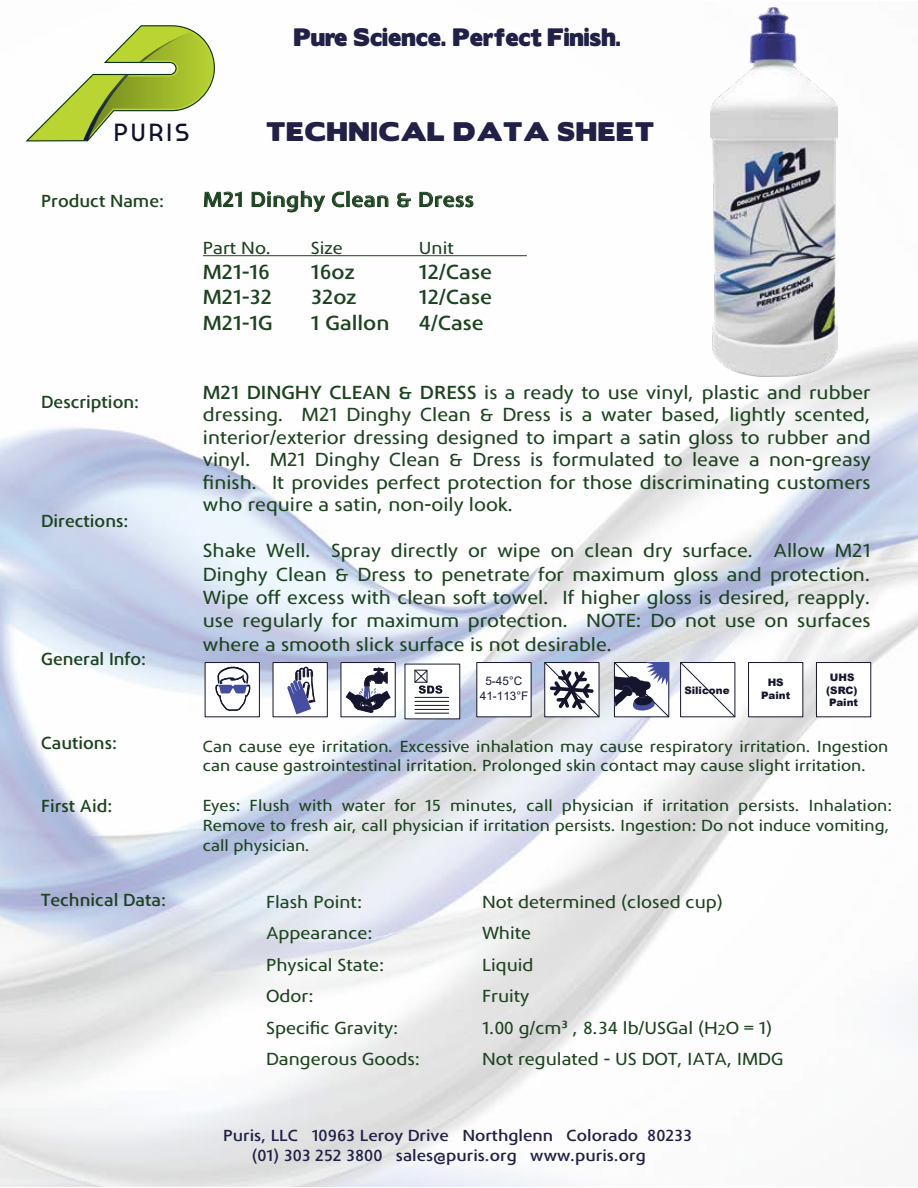
<style>
.page{position:relative;width:918px;height:1188px;background:#fff}
.page>*{position:absolute;margin:0;border:0;box-sizing:border-box;transform-origin:0 0}
.t1{font:24.75px "Cassannet";letter-spacing:.1em;color:#11112c}
.t2{font:24px "Boris Black Bloxx";letter-spacing:.05em;color:#212147}
.t3{font:22.5px "Boris Black Bloxx";color:#212147}
.t4{font:500 21px "Phoenica STD";color:#1d4320;scale:1.1 1}
.t5{font:500 21px "Phoenica STD";letter-spacing:.025em;color:#1d4320;scale:1.1 1}
.t6{font:19.5px/22.5px "Phoenica STD";color:#1d4320;text-align:justify;scale:1.1 1}
.t7{font:18px "Phoenica STD";color:#1d4320;scale:1.1 1}
.t8{font:500 18px "Phoenica STD";color:#1d4320;scale:1.05 1}
.t9{font:16.5px/19.8px "Phoenica STD";color:#1d4320;scale:1.1 1}
.t10{font:500 16.5px/19.8px "Phoenica STD";color:#212147;scale:1.1 1}
.t11{font:11.85px/14.1px "Arial";color:#191c32;text-align:center}
.t12{font:900 10.35px/12.3px "Arial";color:#15162d;text-align:center}
.s1{font-weight:500}
</style>
<div class="page">
<img style="left:0;top:7px;width:918px;height:1179px">
<div style="left:205px;top:662px;width:55px;height:55px;background:#fff;border:1px solid #15162d"></div>
<svg style="left:216px;top:667px;width:34px;height:44px"></svg>
<div style="left:273px;top:662px;width:55px;height:55px;background:#fff;border:1px solid #15162d"></div>
<svg style="left:287px;top:667px;width:28px;height:47px"></svg>
<div style="left:341px;top:662px;width:55px;height:55px;background:#fff;border:1px solid #15162d"></div>
<svg style="left:346px;top:667px;width:45px;height:46px"></svg>
<svg style="left:544px;top:661px;width:56px;height:57px"></svg>
<svg style="left:679px;top:661px;width:57px;height:57px"></svg>
<div style="left:476px;top:662px;width:56px;height:55px;background:#fff;border:1px solid #15162d"></div>
<svg style="left:613px;top:661px;width:57px;height:57px"></svg>
<div style="left:748px;top:662px;width:55px;height:55px;background:#fff;border:1px solid #15162d"></div>
<div style="left:816px;top:662px;width:55px;height:55px;background:#fff;border:1px solid #15162d"></div>
<div style="left:405px;top:664px;width:55px;height:55px;background:#fff"></div>
<hr style="left:415px;top:697px;width:34px;height:1px;background:#15182c">
<hr style="left:415px;top:701px;width:34px;height:1px;background:#15182c">
<hr style="left:415px;top:705px;width:34px;height:1px;background:#15182c">
<hr style="left:415px;top:709px;width:34px;height:1px;background:#15182c">
<hr style="left:415px;top:713px;width:34px;height:1px;background:#15182c">
<svg style="left:414px;top:669px;width:28px;height:25px"></svg>
<svg style="left:26px;top:25px;width:189px;height:116px"></svg>
<svg style="left:83px;top:32px;width:107px;height:108px"></svg>
<hr style="left:203px;top:255px;width:324px;height:1px;background:#1d4320">
<svg style="left:204px;top:191px;width:38px;height:16px"></svg>
<svg style="left:251px;top:191px;width:75px;height:22px"></svg>
<svg style="left:332px;top:191px;width:13px;height:17px"></svg>
<div style="left:346px;top:191px;width:4px;height:16px;border:1px solid #1d4320"></div>
<svg style="left:352px;top:195px;width:37px;height:13px"></svg>
<svg style="left:397px;top:192px;width:14px;height:16px"></svg>
<svg style="left:419px;top:192px;width:55px;height:16px"></svg>
<img style="left:711px;top:8px;width:126px;height:369px">
<p class="t3" style="left:294px;top:20px;width:329px">Pure Science. Perfect Finish.</p>
<p class="t1" style="left:114px;top:118px;width:77px">PURIS</p>
<p class="t2" style="left:266px;top:114px;width:389px">TECHNICAL DATA SHEET</p>
<p class="t8" style="left:41px;top:191px;width:119px">Product Name:</p>
<p class="t5" style="left:203px;top:189px;width:248px">M21 Dinghy Clean &amp; Dress</p>
<p class="t8" style="left:41px;top:393px;width:95px">Description:</p>
<p class="t8" style="left:41px;top:511px;width:85px">Directions:</p>
<p class="t8" style="left:41px;top:650px;width:102px">General Info:</p>
<p class="t8" style="left:41px;top:734px;width:74px">Cautions:</p>
<p class="t8" style="left:41px;top:797px;width:70px">First Aid:</p>
<p class="t8" style="left:41px;top:891px;width:120px">Technical Data:</p>
<p class="t7" style="left:203px;top:239px;width:64px">Part No.</p>
<p class="t7" style="left:311px;top:239px;width:31px">Size</p>
<p class="t7" style="left:419px;top:239px;width:33px">Unit</p>
<p class="t4" style="left:203px;top:261px;width:63px">M21-16</p>
<p class="t4" style="left:311px;top:261px;width:41px">16oz</p>
<p class="t4" style="left:419px;top:261px;width:68px">12/Case</p>
<p class="t4" style="left:203px;top:286px;width:64px">M21-32</p>
<p class="t4" style="left:311px;top:286px;width:43px">32oz</p>
<p class="t4" style="left:419px;top:286px;width:68px">12/Case</p>
<p class="t4" style="left:203px;top:312px;width:65px">M21-1G</p>
<p class="t4" style="left:311px;top:312px;width:73px">1 Gallon</p>
<p class="t4" style="left:419px;top:312px;width:61px">4/Case</p>
<p class="t6" style="left:203px;top:382px;width:609px"><span class="s1">M21 DINGHY CLEAN &amp; DRESS</span> is a ready to use vinyl, plastic and rubber dressing. M21 Dinghy Clean &amp; Dress is a water based, lightly scented, interior/exterior dressing designed to impart a satin gloss to rubber and vinyl. M21 Dinghy Clean &amp; Dress is formulated to leave a non-greasy finish. It provides perfect protection for those discriminating customers who require a satin, non-oily look.</p>
<p class="t6" style="left:203px;top:540px;width:609px;line-height:23.4px">Shake Well. Spray directly or wipe on clean dry surface. Allow M21<br>Dinghy Clean &amp; Dress to penetrate for maximum gloss and protection.<br>Wipe off excess with clean soft towel. If higher gloss is desired, reapply. use regularly for maximum protection. NOTE: Do not use on surfaces where a smooth slick surface is not desirable.</p>
<p class="t11" style="left:480px;top:674px;width:50px">5-45°C<br>41-113°F</p>
<p class="t12" style="left:684px;top:684px;width:47px">Silicone</p>
<p class="t12" style="left:761px;top:676px;width:31px">HS<br>Paint</p>
<p class="t12" style="left:826px;top:671px;width:33px">UHS (SRC)<br>Paint</p>
<p class="t9" style="left:203px;top:737px;width:625px">Can cause eye irritation. Excessive inhalation may cause respiratory irritation. Ingestion can cause gastrointestinal irritation. Prolonged skin contact may cause slight irritation.</p>
<p class="t9" style="left:203px;top:796px;width:628px">Eyes: Flush with water for 15 minutes, call physician if irritation persists. Inhalation:<br>Remove to fresh air, call physician if irritation persists. Ingestion: Do not induce vomiting, call physician.</p>
<p class="t7" style="left:266px;top:892px;width:89px">Flash Point:</p>
<p class="t7" style="left:482px;top:892px;width:221px">Not determined (closed cup)</p>
<p class="t7" style="left:266px;top:924px;width:99px">Appearance:</p>
<p class="t7" style="left:482px;top:924px;width:46px">White</p>
<p class="t7" style="left:266px;top:955px;width:109px">Physical State:</p>
<p class="t7" style="left:482px;top:955px;width:48px">Liquid</p>
<p class="t7" style="left:266px;top:987px;width:45px">Odor:</p>
<p class="t7" style="left:482px;top:987px;width:45px">Fruity</p>
<p class="t7" style="left:266px;top:1018px;width:122px">Specific Gravity:</p>
<p class="t7" style="left:482px;top:1018px;width:265px">1.00 g/cm³ , 8.34 lb/USGal (H<sub>2</sub>O = 1)</p>
<p class="t7" style="left:266px;top:1050px;width:142px">Dangerous Goods:</p>
<p class="t7" style="left:482px;top:1050px;width:275px">Not regulated - US DOT, IATA, IMDG</p>
<p class="t10" style="left:252px;top:1126px;width:402px;text-indent:-28px">Puris, LLC 10963 Leroy Drive Northglenn Colorado 80233 (01) 303 252 3800 sales@puris.org www.puris.org</p>
</div>
